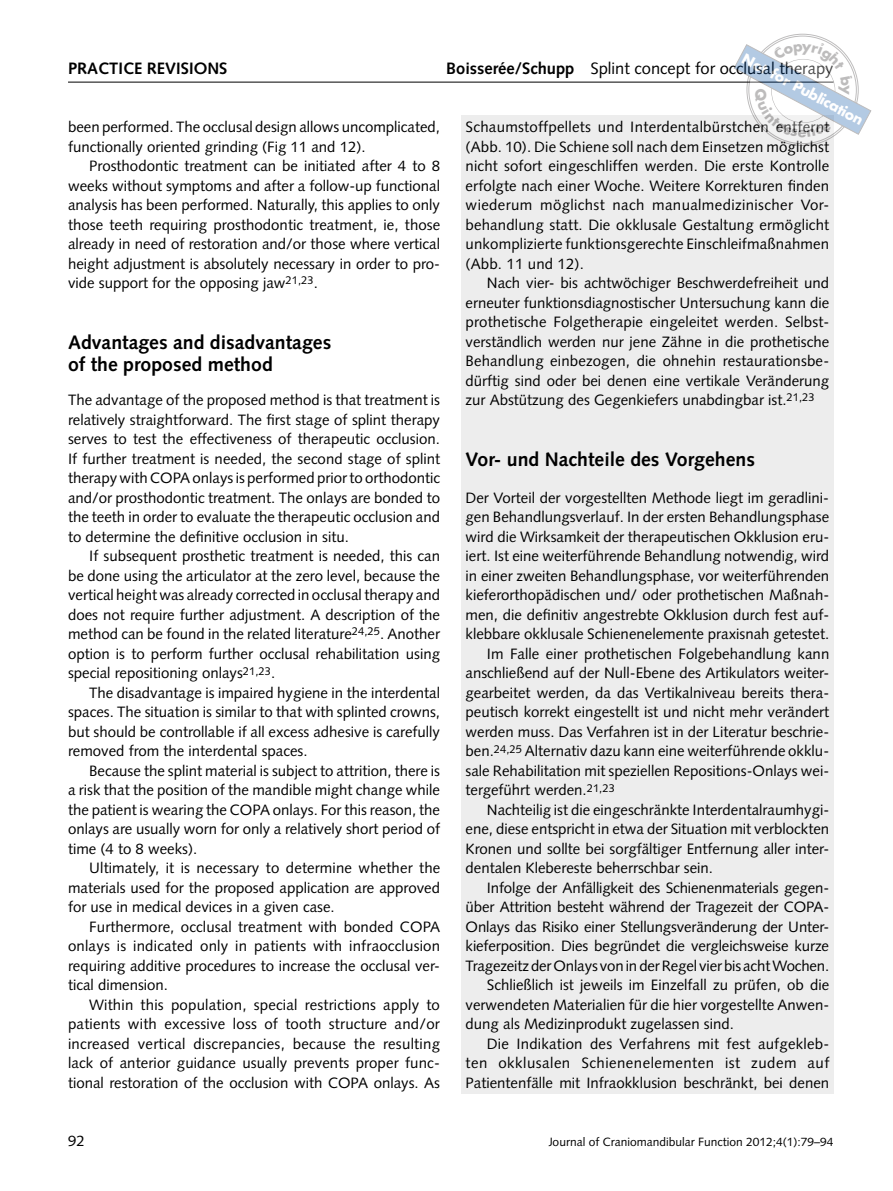
<style>
.page{position:relative;width:893px;height:1191px;background:#fff}
.page>*{position:absolute;margin:0;border:0;box-sizing:border-box;transform-origin:0 0}
.t1{font:700 19.5px/22.5px "Syntax LT Std";color:#000}
.t2{font:16.5px "Syntax LT Std";color:#000}
.t3{font:700 16.5px "Syntax LT Std";color:#000}
.t4{font:700 15.9px "Futura T";color:#fff}
.t5{font:15px/19.5px "Syntax LT Std";color:#000;text-align:justify}
.t6{font:15px "Syntax LT Std";letter-spacing:.03em;color:#000}
.t7{font:12px "Syntax LT Std";color:#000}
.s1{font-weight:700}
</style>
<div class="page">
<hr style="left:68px;top:82px;width:765px;height:1px;background:#000">
<div style="left:461px;top:115px;width:372px;height:978px;background:#ededed"></div>
<svg style="left:733px;top:33px;width:139px;height:113px"></svg>
<p class="t4" style="left:746px;top:51px;width:137px;rotate:28deg">Not for Publication</p>
<p class="t3" style="left:68px;top:59px;width:161px">PRACTICE REVISIONS</p>
<p class="t2" style="left:446px;top:60px;width:389px"><span class="s1">Boisserée/Schupp</span> Splint concept for occlusal therapy</p>
<p class="t5" style="left:68px;top:118px;width:374px">been performed. The occlusal design allows uncomplicated, functionally oriented grinding (Fig 11 and 12).</p>
<p class="t5" style="left:68px;top:157px;width:374px;text-indent:21px">Prosthodontic treatment can be initiated after 4 to 8 weeks without symptoms and after a follow-up functional analysis has been performed. Naturally, this applies to only those teeth requiring prosthodontic treatment, ie, those already in need of restoration and/or those where vertical height adjustment is absolutely necessary in order to pro&shy;vide support for the opposing jaw<sup>21,23</sup>.</p>
<p class="t5" style="left:466px;top:118px;width:365px">Schaumstoffpellets und Interdentalbürstchen entfernt (Abb. 10). Die Schiene soll nach dem Einsetzen möglichst nicht sofort eingeschliffen werden. Die erste Kontrolle erfolgte nach einer Woche. Weitere Korrekturen finden wiederum möglichst nach manualmedizinischer Vor&shy;behandlung statt. Die okklusale Gestaltung ermöglicht unkomplizierte funktionsgerechte Einschleifmaßnahmen (Abb. 11 und 12).</p>
<p class="t5" style="left:466px;top:274px;width:365px;text-indent:21px">Nach vier- bis achtwöchiger Beschwerdefreiheit und erneuter funktionsdiagnostischer Untersuchung kann die prothetische Folgetherapie eingeleitet werden. Selbst&shy;verständlich werden nur jene Zähne in die prothetische Behandlung einbezogen, die ohnehin restaurationsbe&shy;dürftig sind oder bei denen eine vertikale Veränderung zur Abstützung des Gegenkiefers unabdingbar ist.<sup>21,23</sup></p>
<h1 class="t1" style="left:68px;top:331px;width:265px">Advantages and disadvantages of the proposed method</h1>
<p class="t5" style="left:68px;top:391px;width:374px">The advantage of the proposed method is that treatment is relatively straightforward. The first stage of splint therapy serves to test the effectiveness of therapeutic occlusion.<br>If further treatment is needed, the second stage of splint therapy with COPA onlays is performed prior to orthodontic and/or prosthodontic treatment. The onlays are bonded to the teeth in order to evaluate the therapeutic occlusion and to determine the definitive occlusion in situ.</p>
<p class="t5" style="left:68px;top:547px;width:374px;text-indent:21px">If subsequent prosthetic treatment is needed, this can be done using the articulator at the zero level, because the vertical height was already corrected in occlusal therapy and does not require further adjustment. A description of the method can be found in the related literature<sup>24,25</sup>. Another option is to perform further occlusal rehabilitation using special repositioning onlays<sup>21,23</sup>.</p>
<p class="t5" style="left:68px;top:683px;width:374px;text-indent:21px">The disadvantage is impaired hygiene in the interdental spaces. The situation is similar to that with splinted crowns, but should be controllable if all excess adhesive is carefully removed from the interdental spaces.</p>
<p class="t5" style="left:68px;top:761px;width:374px;text-indent:21px">Because the splint material is subject to attrition, there is a risk that the position of the mandible might change while the patient is wearing the COPA onlays. For this reason, the onlays are usually worn for only a relatively short period of time (4 to 8 weeks).</p>
<p class="t5" style="left:68px;top:859px;width:374px;text-indent:21px">Ultimately, it is necessary to determine whether the materials used for the proposed application are approved for use in medical devices in a given case.</p>
<p class="t5" style="left:68px;top:917px;width:374px;text-indent:21px">Furthermore, occlusal treatment with bonded COPA onlays is indicated only in patients with infraocclusion requiring additive procedures to increase the occlusal ver&shy;tical dimension.</p>
<p class="t5" style="left:68px;top:995px;width:374px;text-indent:21px">Within this population, special restrictions apply to patients with excessive loss of tooth structure and/or increased vertical discrepancies, because the resulting lack of anterior guidance usually prevents proper func&shy;tional restoration of the occlusion with COPA onlays. As</p>
<h1 class="t1" style="left:466px;top:448px;width:291px">Vor- und Nachteile des Vorgehens</h1>
<p class="t5" style="left:466px;top:488px;width:365px">Der Vorteil der vorgestellten Methode liegt im geradlini-</p>
<p class="t5" style="left:466px;top:508px;width:365px">gen Behandlungsverlauf. In der ersten Behandlungsphase</p>
<p class="t5" style="left:466px;top:527px;width:365px">wird die Wirksamkeit der therapeutischen Okklusion eru-</p>
<p class="t5" style="left:466px;top:547px;width:365px">iert. Ist eine weiterführende Behandlung notwendig, wird</p>
<p class="t5" style="left:466px;top:566px;width:365px">in einer zweiten Behandlungsphase, vor weiterführenden</p>
<p class="t5" style="left:466px;top:586px;width:365px">kieferorthopädischen und/ oder prothetischen Maßnah-</p>
<p class="t5" style="left:466px;top:605px;width:365px">men, die definitiv angestrebte Okklusion durch fest auf-</p>
<p class="t5" style="left:466px;top:625px;width:365px">klebbare okklusale Schienenelemente praxisnah getestet.</p>
<p class="t5" style="left:487px;top:644px;width:344px">Im Falle einer prothetischen Folgebehandlung kann</p>
<p class="t5" style="left:466px;top:664px;width:365px">anschließend auf der Null-Ebene des Artikulators weiter-</p>
<p class="t5" style="left:466px;top:683px;width:365px">gearbeitet werden, da das Vertikalniveau bereits thera-</p>
<p class="t5" style="left:466px;top:703px;width:365px">peutisch korrekt eingestellt ist und nicht mehr verändert</p>
<p class="t5" style="left:466px;top:722px;width:365px">werden muss. Das Verfahren ist in der Literatur beschrie-</p>
<p class="t5" style="left:466px;top:742px;width:365px">ben.<sup>24,25</sup> Alternativ dazu kann eine weiterführende okklu-</p>
<p class="t5" style="left:466px;top:761px;width:365px">sale Rehabilitation mit speziellen Repositions-Onlays wei-</p>
<p class="t5" style="left:466px;top:781px;width:151px">tergeführt werden.<sup>21,23</sup></p>
<p class="t5" style="left:487px;top:800px;width:344px">Nachteilig ist die eingeschränkte Interdentalraumhygi-</p>
<p class="t5" style="left:466px;top:820px;width:365px">ene, diese entspricht in etwa der Situation mit verblockten</p>
<p class="t5" style="left:466px;top:839px;width:365px">Kronen und sollte bei sorgfältiger Entfernung aller inter-</p>
<p class="t5" style="left:466px;top:859px;width:249px">dentalen Klebereste beherrschbar sein.</p>
<p class="t5" style="left:487px;top:878px;width:344px">Infolge der Anfälligkeit des Schienenmaterials gegen-</p>
<p class="t5" style="left:466px;top:898px;width:365px">über Attrition besteht während der Tragezeit der COPA-</p>
<p class="t5" style="left:466px;top:917px;width:365px">Onlays das Risiko einer Stellungsveränderung der Unter-</p>
<p class="t5" style="left:466px;top:937px;width:365px">kieferposition. Dies begründet die vergleichsweise kurze</p>
<p class="t5" style="left:466px;top:956px;width:365px">Tragezeitz der Onlays von in der Regel vier bis acht Wochen.</p>
<p class="t5" style="left:487px;top:976px;width:344px">Schließlich ist jeweils im Einzelfall zu prüfen, ob die</p>
<p class="t5" style="left:466px;top:995px;width:365px">verwendeten Materialien für die hier vorgestellte Anwen-</p>
<p class="t5" style="left:466px;top:1015px;width:270px">dung als Medizinprodukt zugelassen sind.</p>
<p class="t5" style="left:487px;top:1034px;width:344px">Die Indikation des Verfahrens mit fest aufgekleb-</p>
<p class="t6" style="left:466px;top:1055px;width:365px">ten okklusalen Schienenelementen ist zudem auf</p>
<p class="t5" style="left:466px;top:1073px;width:365px">Patientenfälle mit Infraokklusion beschränkt, bei denen</p>
<p class="t5" style="left:68px;top:1132px;width:18px">92</p>
<p class="t7" style="left:549px;top:1136px;width:286px">Journal of Craniomandibular Function 2012;4(1):79–94</p>
</div>
